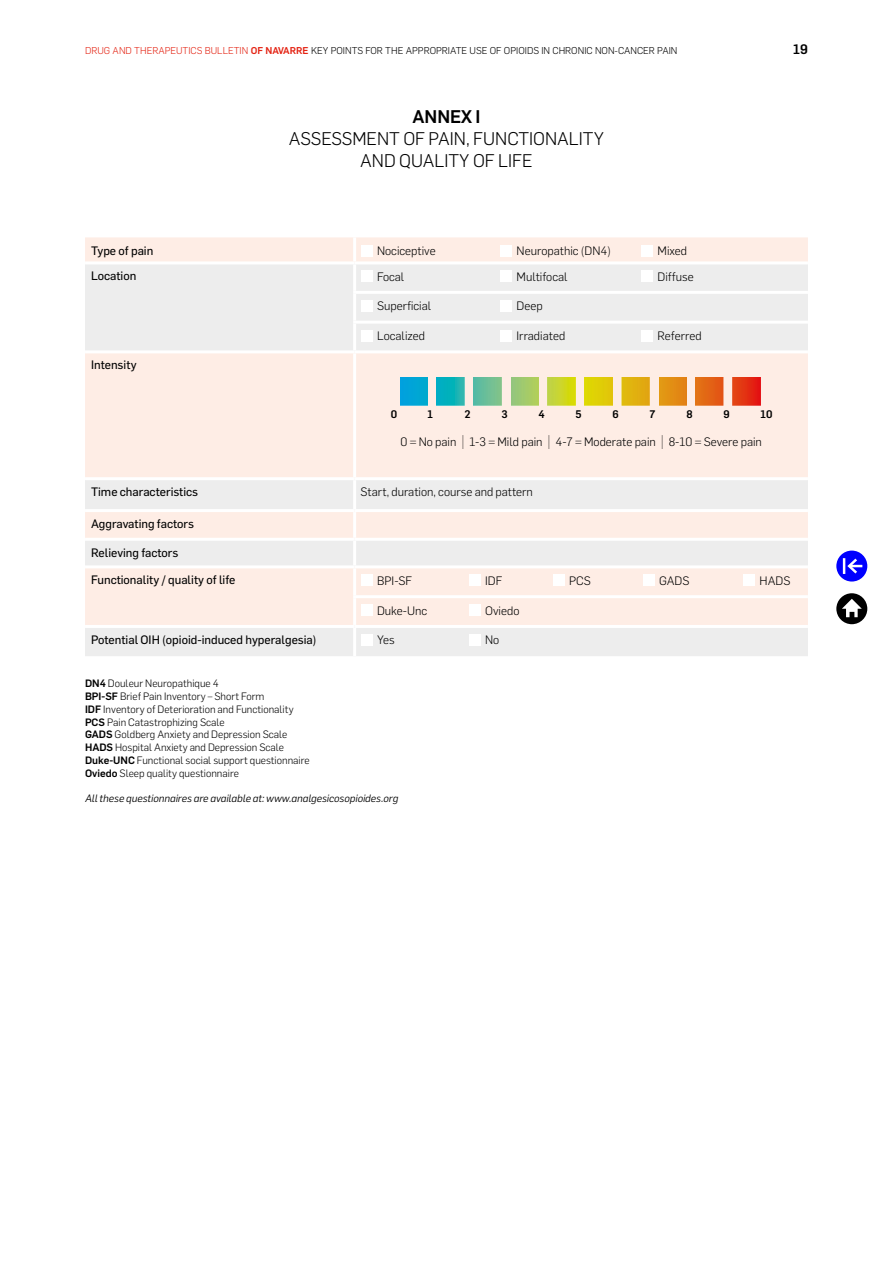
<style>
.page{position:relative;width:893px;height:1263px;background:#fff}
.page>*{position:absolute;margin:0;border:0;box-sizing:border-box;transform-origin:0 0}
.t1{font:300 18px/21.6px "Flama";color:#000;text-align:center}
.t2{font:500 18px "Flama";color:#000}
.t3{font:500 13.5px "Flama";color:#000}
.t4{font:300 12px "Flama";color:#000}
.t5{font:12px "Flama Basic";color:#000}
.t6{font:500 10.8px "Flama";color:#000}
.t7{font:300 10.5px/12.8px "Flama";color:#000}
.t8{font:italic 10.5px "Flama";color:#000}
.t9{font:300 9.75px "Flama";color:#000}
.s1{color:#e42313}
.s2{font-weight:500;color:#e42313}
.s3{font-weight:100;font-size:19.5px}
.s4{font-weight:500}
</style>
<div class="page">
<div style="left:836px;top:593px;width:31px;height:31px;background:#000;border-radius:50%"></div>
<svg style="left:842px;top:599px;width:20px;height:18px"></svg>
<div style="left:836px;top:551px;width:31px;height:30px;background:#00f;border-radius:50%"></div>
<div style="left:85px;top:237px;width:723px;height:24px;background:#feede5"></div>
<svg style="left:85px;top:264px;width:723px;height:392px;background:#f6ece8"></svg>
<hr style="left:353px;top:237px;width:3px;height:24px;background:#fff">
<hr style="left:353px;top:264px;width:3px;height:27px;background:#fff">
<hr style="left:353px;top:291px;width:455px;height:3px;background:#fff">
<hr style="left:353px;top:294px;width:3px;height:27px;background:#fff">
<hr style="left:353px;top:321px;width:455px;height:3px;background:#fff">
<hr style="left:353px;top:324px;width:3px;height:26px;background:#fff">
<hr style="left:85px;top:350px;width:270px;height:3px;background:#fff">
<hr style="left:355px;top:350px;width:453px;height:3px;background:#fff">
<hr style="left:353px;top:353px;width:3px;height:124px;background:#fff">
<hr style="left:85px;top:477px;width:270px;height:3px;background:#fff">
<hr style="left:355px;top:477px;width:453px;height:3px;background:#fff">
<hr style="left:353px;top:480px;width:3px;height:29px;background:#fff">
<hr style="left:85px;top:509px;width:270px;height:3px;background:#fff">
<hr style="left:355px;top:509px;width:453px;height:3px;background:#fff">
<hr style="left:353px;top:512px;width:3px;height:26px;background:#fff">
<hr style="left:85px;top:538px;width:270px;height:3px;background:#fff">
<hr style="left:355px;top:538px;width:453px;height:3px;background:#fff">
<hr style="left:353px;top:541px;width:3px;height:24px;background:#fff">
<hr style="left:85px;top:565px;width:270px;height:3px;background:#fff">
<hr style="left:355px;top:565px;width:453px;height:3px;background:#fff">
<hr style="left:353px;top:568px;width:3px;height:27px;background:#fff">
<hr style="left:353px;top:595px;width:455px;height:3px;background:#fff">
<hr style="left:353px;top:598px;width:3px;height:27px;background:#fff">
<hr style="left:85px;top:625px;width:270px;height:3px;background:#fff">
<hr style="left:355px;top:625px;width:453px;height:3px;background:#fff">
<hr style="left:353px;top:628px;width:3px;height:28px;background:#fff">
<div style="left:361px;top:245px;width:12px;height:12px;background:#fff"></div>
<div style="left:500px;top:245px;width:12px;height:12px;background:#fff"></div>
<div style="left:641px;top:245px;width:12px;height:12px;background:#fff"></div>
<div style="left:361px;top:270px;width:12px;height:12px;background:#fff"></div>
<div style="left:500px;top:270px;width:12px;height:12px;background:#fff"></div>
<div style="left:641px;top:270px;width:12px;height:12px;background:#fff"></div>
<div style="left:361px;top:300px;width:12px;height:12px;background:#fff"></div>
<div style="left:500px;top:300px;width:12px;height:12px;background:#fff"></div>
<div style="left:361px;top:330px;width:12px;height:12px;background:#fff"></div>
<div style="left:500px;top:330px;width:12px;height:12px;background:#fff"></div>
<div style="left:641px;top:330px;width:12px;height:12px;background:#fff"></div>
<img style="left:400px;top:377px;width:27px;height:28px">
<img style="left:511px;top:377px;width:28px;height:28px">
<img style="left:659px;top:377px;width:28px;height:28px">
<img style="left:437px;top:377px;width:27px;height:28px">
<img style="left:548px;top:377px;width:27px;height:28px">
<img style="left:696px;top:377px;width:27px;height:28px">
<img style="left:474px;top:377px;width:27px;height:28px">
<img style="left:622px;top:377px;width:27px;height:28px">
<img style="left:585px;top:377px;width:27px;height:28px">
<img style="left:733px;top:377px;width:27px;height:28px">
<div style="left:361px;top:574px;width:12px;height:12px;background:#fff"></div>
<div style="left:469px;top:574px;width:12px;height:12px;background:#fff"></div>
<div style="left:553px;top:574px;width:12px;height:12px;background:#fff"></div>
<div style="left:643px;top:574px;width:12px;height:12px;background:#fff"></div>
<div style="left:743px;top:574px;width:12px;height:12px;background:#fff"></div>
<div style="left:361px;top:604px;width:12px;height:12px;background:#fff"></div>
<div style="left:469px;top:604px;width:12px;height:12px;background:#fff"></div>
<div style="left:361px;top:634px;width:12px;height:12px;background:#fff"></div>
<div style="left:469px;top:634px;width:12px;height:12px;background:#fff"></div>
<svg style="left:843px;top:558px;width:19px;height:16px"></svg>
<p class="t9" style="left:85px;top:44px;width:594px"><span class="s1">DRUG AND THERAPEUTICS BULLETIN</span> <span class="s2">OF NAVARRE</span> KEY POINTS FOR THE APPROPRIATE USE OF OPIOIDS IN CHRONIC NON-CANCER PAIN</p>
<p class="t3" style="left:793px;top:39px;width:16px">19</p>
<h1 class="t2" style="left:412px;top:104px;width:70px">ANNEX I</h1>
<h1 class="t1" style="left:289px;top:127px;width:316px">ASSESSMENT OF PAIN, FUNCTIONALITY<br>AND QUALITY OF LIFE</h1>
<p class="t5" style="left:91px;top:242px;width:64px">Type of pain</p>
<p class="t4" style="left:377px;top:243px;width:60px">Nociceptive</p>
<p class="t4" style="left:517px;top:243px;width:96px">Neuropathic (DN4)</p>
<p class="t4" style="left:658px;top:243px;width:31px">Mixed</p>
<p class="t5" style="left:91px;top:268px;width:47px">Location</p>
<p class="t4" style="left:377px;top:268px;width:29px">Focal</p>
<p class="t4" style="left:517px;top:268px;width:52px">Multifocal</p>
<p class="t4" style="left:658px;top:268px;width:38px">Diffuse</p>
<p class="t4" style="left:377px;top:298px;width:56px">Superficial</p>
<p class="t4" style="left:517px;top:298px;width:28px">Deep</p>
<p class="t4" style="left:377px;top:328px;width:50px">Localized</p>
<p class="t4" style="left:517px;top:328px;width:50px">Irradiated</p>
<p class="t4" style="left:658px;top:328px;width:46px">Referred</p>
<p class="t5" style="left:91px;top:357px;width:47px">Intensity</p>
<p class="t6" style="left:391px;top:407px;width:8px">0</p>
<p class="t6" style="left:427px;top:407px;width:7px">1</p>
<p class="t6" style="left:464px;top:407px;width:8px">2</p>
<p class="t6" style="left:501px;top:407px;width:8px">3</p>
<p class="t6" style="left:539px;top:407px;width:8px">4</p>
<p class="t6" style="left:575px;top:407px;width:8px">5</p>
<p class="t6" style="left:612px;top:407px;width:8px">6</p>
<p class="t6" style="left:649px;top:407px;width:8px">7</p>
<p class="t6" style="left:687px;top:407px;width:8px">8</p>
<p class="t6" style="left:723px;top:407px;width:8px">9</p>
<p class="t6" style="left:760px;top:407px;width:14px">10</p>
<p class="t4" style="left:401px;top:433px;width:363px">0 = No pain <span class="s3">I</span> 1-3 = Mild pain <span class="s3">I</span> 4-7 = Moderate pain <span class="s3">I</span> 8-10 = Severe pain</p>
<p class="t5" style="left:91px;top:483px;width:109px">Time characteristics</p>
<p class="t4" style="left:361px;top:484px;width:174px">Start, duration, course and pattern</p>
<p class="t5" style="left:91px;top:515px;width:105px">Aggravating factors</p>
<p class="t5" style="left:91px;top:544px;width:89px">Relieving factors</p>
<p class="t5" style="left:91px;top:572px;width:146px">Functionality / quality of life</p>
<p class="t4" style="left:377px;top:572px;width:37px">BPI-SF</p>
<p class="t4" style="left:485px;top:572px;width:19px">IDF</p>
<p class="t4" style="left:569px;top:572px;width:23px">PCS</p>
<p class="t4" style="left:659px;top:572px;width:32px">GADS</p>
<p class="t4" style="left:760px;top:572px;width:32px">HADS</p>
<p class="t4" style="left:377px;top:602px;width:52px">Duke-Unc</p>
<p class="t4" style="left:485px;top:602px;width:36px">Oviedo</p>
<p class="t5" style="left:91px;top:631px;width:227px">Potential OIH (opioid-induced hyperalgesia)</p>
<p class="t4" style="left:377px;top:632px;width:19px">Yes</p>
<p class="t4" style="left:485px;top:632px;width:16px">No</p>
<p class="t7" style="left:85px;top:677px;width:226px"><span class="s4">DN4</span> Douleur Neuropathique 4<br><span class="s4">BPI-SF</span> Brief Pain Inventory – Short Form<br><span class="s4">IDF</span> Inventory of Deterioration and Functionality <span class="s4">PCS</span> Pain Catastrophizing Scale<br><span class="s4">GADS</span> Goldberg Anxiety and Depression Scale <span class="s4">HADS</span> Hospital Anxiety and Depression Scale <span class="s4">Duke-UNC</span> Functional social support questionnaire <span class="s4">Oviedo</span> Sleep quality questionnaire</p>
<p class="t8" style="left:85px;top:791px;width:315px">All these questionnaires are available at: www.analgesicosopioides.org</p>
</div>
